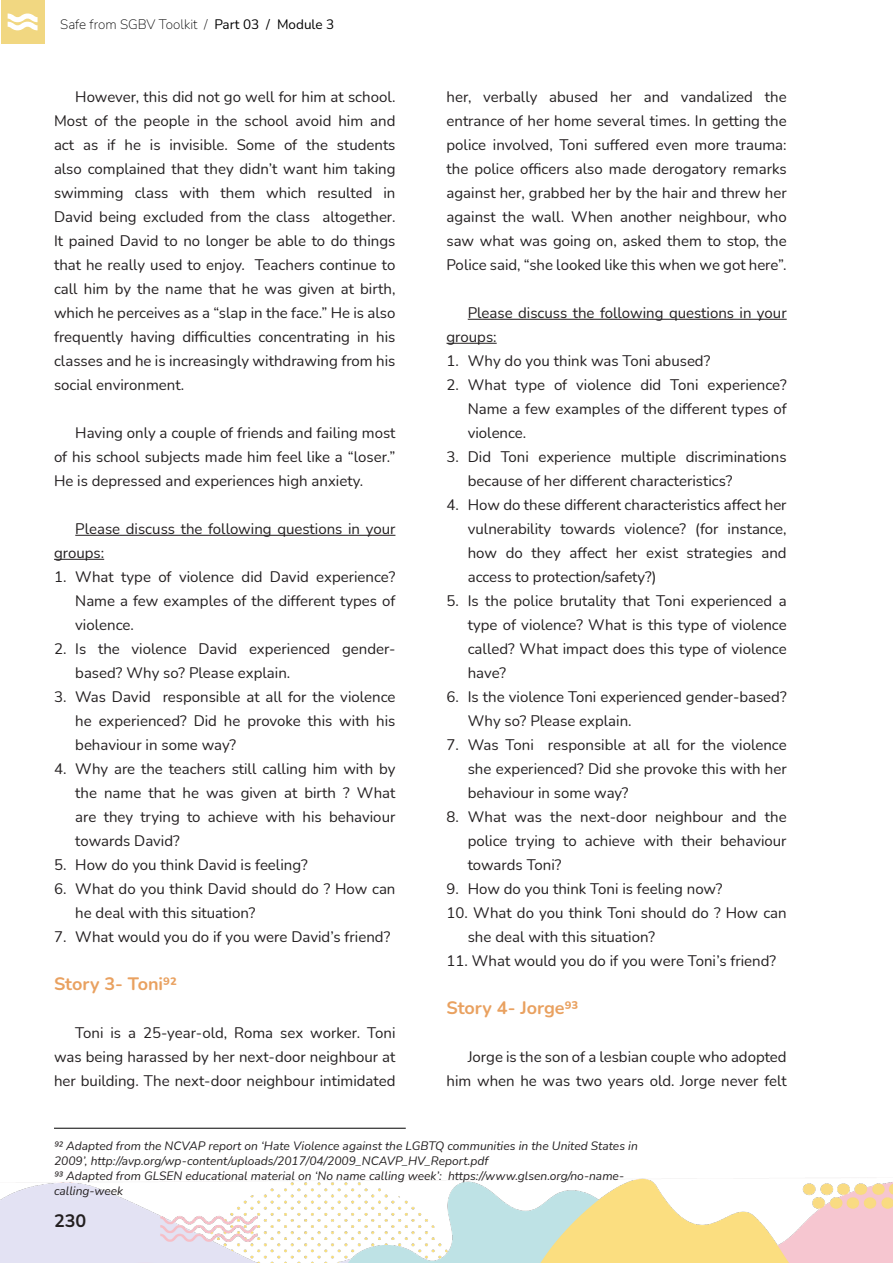
<style>
.page{position:relative;width:893px;height:1263px;background:#fff}
.page>*{position:absolute;margin:0;border:0;box-sizing:border-box;transform-origin:0 0}
.Yellow_small_bolded{font:700 18px "Nunito";color:#e9a160}
.t1{font:700 18px "Nunito";color:#231f20}
.Bullets{font:15px/24px "Nunito";color:#231f20;text-align:justify}
.Text{font:15px/24px "Nunito";color:#231f20;text-align:justify}
.t2{font:200 13.5px "Nunito";color:#000001}
.Notes{font:italic 12px/15px "Nunito";color:#231f20}
.s1{font-weight:400}
</style>
<div class="page">
<img style="left:0;top:1177px;width:893px;height:86px">
<hr style="left:75px;top:535px;width:320px;height:1px;background:#231f20">
<hr style="left:54px;top:559px;width:50px;height:1px;background:#231f20">
<hr style="left:468px;top:319px;width:319px;height:1px;background:#231f20">
<hr style="left:446px;top:343px;width:51px;height:1px;background:#231f20">
<div style="left:1px;top:0;width:44px;height:44px;background:#f1d781"></div>
<hr style="left:54px;top:1128px;width:352px;height:1px;background:#000">
<svg style="left:8px;top:14px;width:30px;height:16px"></svg>
<p class="t2" style="left:60px;top:15px;width:275px">Safe from SGBV Toolkit / <span class="s1">Part 03 / Module 3</span></p>
<p class="Text" style="left:54px;top:84px;width:343px;text-indent:21px">However, this did not go well for him at school.<br>Most of the people in the school avoid him and act as if he is invisible. Some of the students also complained that they didn’t want him taking swimming class with them which resulted in David being excluded from the class altogether.<br>It pained David to no longer be able to do things that he really used to enjoy. Teachers continue to call him by the name that he was given at birth, which he perceives as a “slap in the face.” He is also frequently having difficulties concentrating in his classes and he is increasingly withdrawing from his social environment.</p>
<p class="Text" style="left:54px;top:420px;width:343px;text-indent:21px">Having only a couple of friends and failing most of his school subjects made him feel like a “loser.” He is depressed and experiences high anxiety.</p>
<p class="Text" style="left:54px;top:516px;width:343px;text-indent:21px">Please discuss the following questions in your groups:</p>
<p class="Bullets" style="left:75px;top:564px;width:322px;text-indent:-21px">1. What type of violence did David experience?<br>Name a few examples of the different types of violence.</p>
<p class="Bullets" style="left:75px;top:636px;width:322px;text-indent:-21px">2. Is the violence David experienced gender&shy;based? Why so? Please explain.</p>
<p class="Bullets" style="left:75px;top:684px;width:322px;text-indent:-21px">3. Was David responsible at all for the violence he experienced? Did he provoke this with his behaviour in some way?</p>
<p class="Bullets" style="left:75px;top:756px;width:322px;text-indent:-21px">4. Why are the teachers still calling him with by the name that he was given at birth ? What are they trying to achieve with his behaviour towards David?</p>
<p class="Bullets" style="left:54px;top:852px;width:255px">5. How do you think David is feeling?</p>
<p class="Bullets" style="left:75px;top:876px;width:322px;text-indent:-21px">6. What do you think David should do ? How can he deal with this situation?</p>
<p class="Bullets" style="left:54px;top:924px;width:338px">7. What would you do if you were David’s friend?</p>
<p class="Yellow_small_bolded" style="left:54px;top:971px;width:124px">Story 3- Toni92</p>
<p class="Text" style="left:54px;top:1020px;width:343px;text-indent:21px">Toni is a 25-year-old, Roma sex worker. Toni was being harassed by her next-door neighbour at her building. The next-door neighbour intimidated</p>
<p class="Text" style="left:446px;top:84px;width:342px">her, verbally abused her and vandalized the entrance of her home several times. In getting the police involved, Toni suffered even more trauma: the police officers also made derogatory remarks against her, grabbed her by the hair and threw her against the wall. When another neighbour, who saw what was going on, asked them to stop, the Police said, “she looked like this when we got here”.</p>
<p class="Text" style="left:446px;top:300px;width:342px;text-indent:21px">Please discuss the following questions in your groups:</p>
<p class="Bullets" style="left:446px;top:348px;width:265px">1. Why do you think was Toni abused?</p>
<p class="Bullets" style="left:468px;top:372px;width:320px;text-indent:-21px">2. What type of violence did Toni experience?<br>Name a few examples of the different types of violence.</p>
<p class="Bullets" style="left:468px;top:444px;width:320px;text-indent:-21px">3. Did Toni experience multiple discriminations because of her different characteristics?</p>
<p class="Bullets" style="left:468px;top:492px;width:320px;text-indent:-21px">4. How do these different characteristics affect her vulnerability towards violence? (for instance, how do they affect her exist strategies and access to protection/safety?)</p>
<p class="Bullets" style="left:468px;top:588px;width:320px;text-indent:-21px">5. Is the police brutality that Toni experienced a type of violence? What is this type of violence called? What impact does this type of violence have?</p>
<p class="Bullets" style="left:468px;top:684px;width:320px;text-indent:-21px">6. Is the violence Toni experienced gender-based?<br>Why so? Please explain.</p>
<p class="Bullets" style="left:468px;top:732px;width:320px;text-indent:-21px">7. Was Toni responsible at all for the violence she experienced? Did she provoke this with her behaviour in some way?</p>
<p class="Bullets" style="left:468px;top:804px;width:320px;text-indent:-21px">8. What was the next-door neighbour and the police trying to achieve with their behaviour towards Toni?</p>
<p class="Bullets" style="left:446px;top:876px;width:278px">9. How do you think Toni is feeling now?</p>
<p class="Bullets" style="left:468px;top:900px;width:320px;text-indent:-21px">10. What do you think Toni should do ? How can she deal with this situation?</p>
<p class="Bullets" style="left:446px;top:948px;width:331px">11. What would you do if you were Toni’s friend?</p>
<p class="Yellow_small_bolded" style="left:446px;top:995px;width:133px">Story 4- Jorge93</p>
<p class="Text" style="left:446px;top:1044px;width:342px;text-align:right">Jorge is the son of a lesbian couple who adopted him when he was two years old. Jorge never felt</p>
<p class="Notes" style="left:54px;top:1137px;width:585px">92 Adapted from the NCVAP report on ‘Hate Violence against the LGBTQ communities in the United States in<br>2009’, http://avp.org/wp-content/uploads/2017/04/2009_NCAVP_HV_Report.pdf</p>
<p class="Notes" style="left:54px;top:1167px;width:572px">93 Adapted from GLSEN educational material on ‘No name calling week’: https://www.glsen.org/no-name&shy;calling-week</p>
<p class="t1" style="left:54px;top:1208px;width:34px">230</p>
</div>
